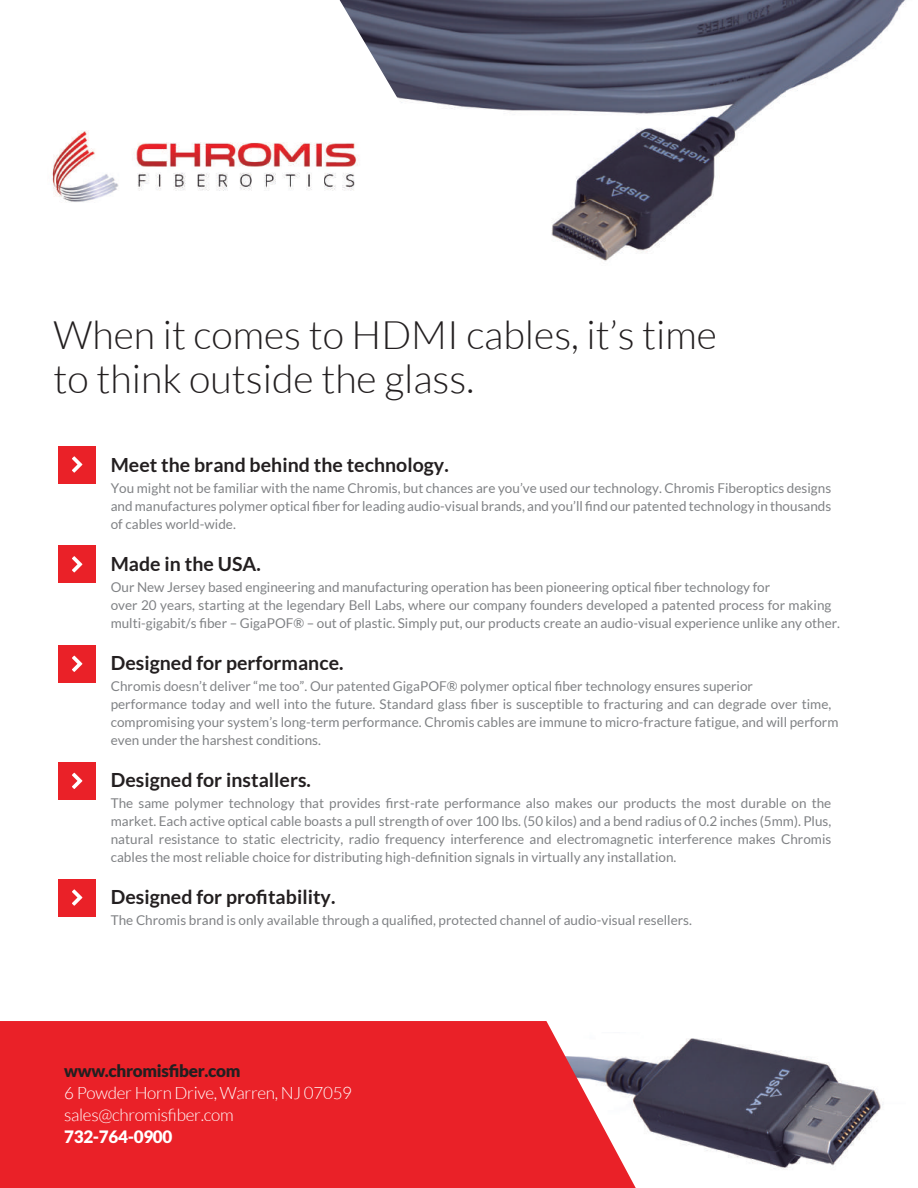
<style>
.page{position:relative;width:918px;height:1188px;background:#fff}
.page>*{position:absolute;margin:0;border:0;box-sizing:border-box;transform-origin:0 0}
.t1{font:300 39.3px/44.1px "Lato";color:#231f20}
.t2{font:700 19.5px "Lato";color:#231f20}
.t3{font:300 17.1px/21.9px "Lato";letter-spacing:-.02em;color:#fff}
.t4{font:900 17.1px "Lato";letter-spacing:-.02em;color:#231f20}
.t5{font:900 17.1px "Lato";letter-spacing:-.02em;color:#fff}
.t6{font:13.5px/18px "Lato";color:#808285;text-align:justify}
</style>
<div class="page">
<div style="left:58px;top:446px;width:38px;height:38px;background:#ea2128"></div>
<svg style="left:72px;top:456px;width:10px;height:17px"></svg>
<div style="left:58px;top:545px;width:38px;height:38px;background:#ea2128"></div>
<svg style="left:72px;top:556px;width:10px;height:16px"></svg>
<div style="left:58px;top:645px;width:38px;height:38px;background:#ea2128"></div>
<svg style="left:72px;top:656px;width:10px;height:16px"></svg>
<div style="left:58px;top:762px;width:38px;height:38px;background:#ea2128"></div>
<svg style="left:72px;top:773px;width:10px;height:16px"></svg>
<div style="left:58px;top:879px;width:38px;height:38px;background:#ea2128"></div>
<svg style="left:72px;top:889px;width:10px;height:17px"></svg>
<img style="left:530px;top:0;width:376px;height:261px">
<svg style="left:339px;top:0;width:191px;height:111px"></svg>
<img style="left:636px;top:1038px;width:247px;height:132px">
<svg style="left:0;top:1021px;width:636px;height:167px;background:#e82e34"></svg>
<img style="left:52px;top:130px;width:307px;height:72px">
<h1 class="t1" style="left:54px;top:313px;width:665px">When it comes to HDMI cables, it’s time to think outside the glass.</h1>
<h2 class="t2" style="left:111px;top:454px;width:340px">Meet the brand behind the technology.</h2>
<p class="t6" style="left:111px;top:479px;width:722px">You might not be familiar with the name Chromis, but chances are you’ve used our technology. Chromis Fiberoptics designs and manufactures polymer optical fiber for leading audio-visual brands, and you’ll find our patented technology in thousands of cables world-wide.</p>
<h2 class="t2" style="left:111px;top:553px;width:152px">Made in the USA.</h2>
<p class="t6" style="left:111px;top:578px;width:731px;text-align:left">Our New Jersey based engineering and manufacturing operation has been pioneering optical fiber technology for<br>over 20 years, starting at the legendary Bell Labs, where our company founders developed a patented process for making multi-gigabit/s fiber – GigaPOF® – out of plastic. Simply put, our products create an audio-visual experience unlike any other.</p>
<h2 class="t2" style="left:111px;top:652px;width:234px">Designed for performance.</h2>
<p class="t6" style="left:111px;top:677px;width:729px;text-align:left">Chromis doesn’t deliver “me too”. Our patented GigaPOF® polymer optical fiber technology ensures superior<br>performance today and well into the future. Standard glass fiber is susceptible to fracturing and can degrade over time, compromising your system’s long-term performance. Chromis cables are immune to micro-fracture fatigue, and will perform even under the harshest conditions.</p>
<h2 class="t2" style="left:111px;top:769px;width:202px">Designed for installers.</h2>
<p class="t6" style="left:111px;top:794px;width:722px">The same polymer technology that provides first-rate performance also makes our products the most durable on the market. Each active optical cable boasts a pull strength of over 100 lbs. (50 kilos) and a bend radius of 0.2 inches (5mm). Plus, natural resistance to static electricity, radio frequency interference and electromagnetic interference makes Chromis cables the most reliable choice for distributing high-definition signals in virtually any installation.</p>
<h2 class="t2" style="left:111px;top:886px;width:226px">Designed for profitability.</h2>
<p class="t6" style="left:111px;top:911px;width:583px">The Chromis brand is only available through a qualified, protected channel of audio-visual resellers.</p>
<p class="t4" style="left:64px;top:1061px;width:178px">www.chromisfiber.com</p>
<p class="t3" style="left:64px;top:1082px;width:290px">6 Powder Horn Drive, Warren, NJ 07059 sales@chromisfiber.com</p>
<p class="t5" style="left:64px;top:1127px;width:110px">732-764-0900</p>
</div>
